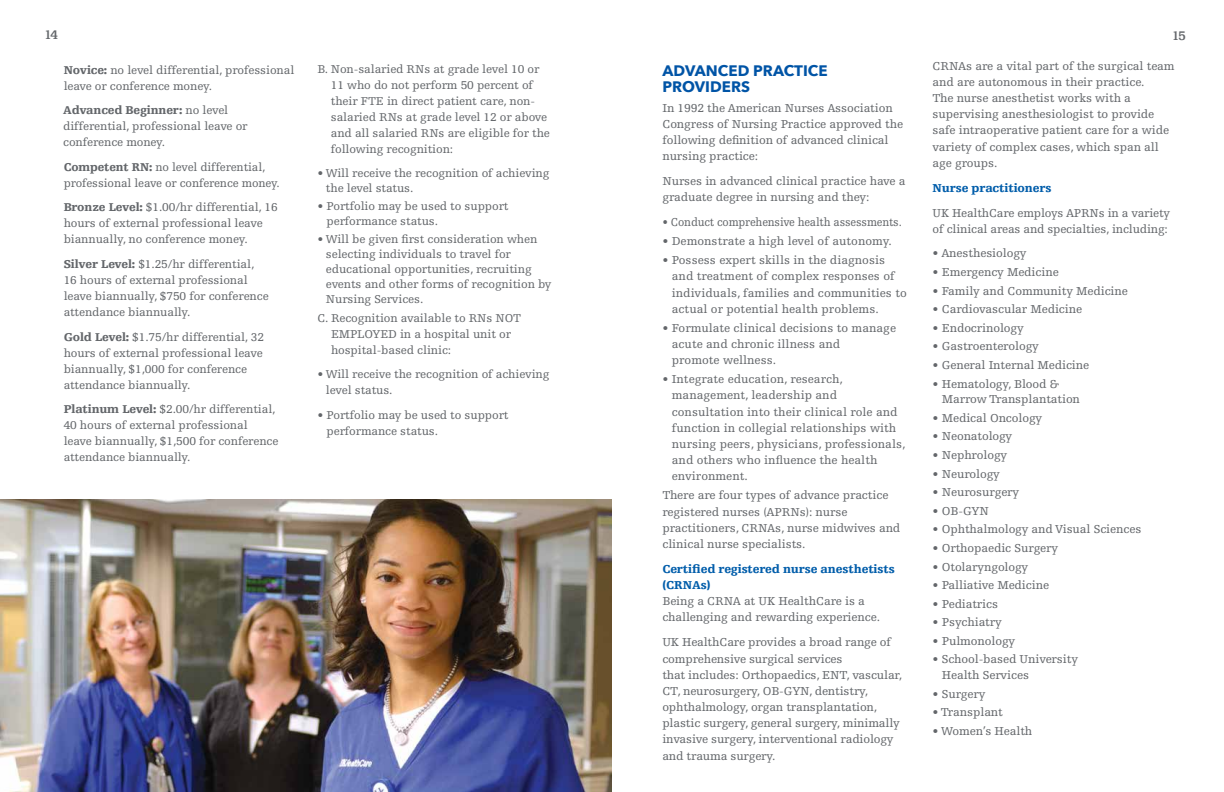
<style>
.page{position:relative;width:1224px;height:792px;background:#fff}
.page>*{position:absolute;margin:0;border:0;box-sizing:border-box;transform-origin:0 0}
.t1{font:700 15.2px/16.2px "Avenir Next";color:#0054a6}
.t2{font:700 13.2px "Egyptienne FLT Std";color:#63666a}
.t3{font:12.1px/16.2px "Egyptienne FLT Std";letter-spacing:-.01em;color:#63666a}
.t4{font:900 12.1px/16.2px "Egyptienne FLT Std";letter-spacing:-.01em;color:#005daa}
.t5{font:12.1px "Egyptienne FLT Std";letter-spacing:-.01em;color:#63666a;scale:.93 1}
.t6{font:12px/16px "Egyptienne FLT Std";letter-spacing:-.01em;color:#63666a}
.s1{font-weight:900}
</style>
<div class="page">
<img style="left:0;top:500px;width:612px;height:292px">
<p class="t2" style="left:45px;top:28px;width:15px">14</p>
<p class="t2" style="left:1172px;top:29px;width:15px">15</p>
<p class="t6" style="left:64px;top:62px;width:232px"><span class="s1">Novice:</span> no level differential, professional leave or conference money.</p>
<p class="t6" style="left:63px;top:102px;width:186px"><span class="s1">Advanced Beginner:</span> no level differential, professional leave or conference money.</p>
<p class="t6" style="left:64px;top:159px;width:218px"><span class="s1">Competent RN:</span> no level differential, professional leave or conference money.</p>
<p class="t6" style="left:64px;top:200px;width:216px"><span class="s1">Bronze Level:</span> $1.00/hr differential, 16 hours of external professional leave biannually, no conference money.</p>
<p class="t6" style="left:64px;top:256px;width:207px"><span class="s1">Silver Level:</span> $1.25/hr differential, 16 hours of external professional leave biannually, $750 for conference attendance biannually.</p>
<p class="t6" style="left:64px;top:329px;width:202px"><span class="s1">Gold Level:</span> $1.75/hr differential, 32 hours of external professional leave biannually, $1,000 for conference attendance biannually.</p>
<p class="t6" style="left:64px;top:402px;width:216px"><span class="s1">Platinum Level:</span> $2.00/hr differential, 40 hours of external professional leave biannually, $1,500 for conference attendance biannually.</p>
<p class="t6" style="left:331px;top:62px;width:221px;text-indent:-13px">B. Non-salaried RNs at grade level 10 or 11 who do not perform 50 percent of their FTE in direct patient care, non&shy;salaried RNs at grade level 12 or above and all salaried RNs are eligible for the following recognition:</p>
<p class="t6" style="left:326px;top:166px;width:225px;line-height:15px;text-indent:-8px">• Will receive the recognition of achieving the level status.</p>
<p class="t6" style="left:327px;top:199px;width:183px;line-height:15px;text-indent:-9px">• Portfolio may be used to support performance status.</p>
<p class="t6" style="left:326px;top:232px;width:227px;line-height:15px;text-indent:-8px">• Will be given first consideration when selecting individuals to travel for educational opportunities, recruiting events and other forms of recognition by Nursing Services.</p>
<p class="t6" style="left:331px;top:310px;width:192px;text-indent:-13px">C. Recognition available to RNs NOT<br>EMPLOYED in a hospital unit or hospital-based clinic:</p>
<p class="t6" style="left:326px;top:367px;width:225px;text-indent:-8px">• Will receive the recognition of achieving level status.</p>
<p class="t6" style="left:327px;top:407px;width:183px;text-indent:-9px">• Portfolio may be used to support performance status.</p>
<p class="t1" style="left:662px;top:63px;width:167px">ADVANCED PRACTICE<br>PROVIDERS</p>
<p class="t3" style="left:662px;top:100px;width:242px">In 1992 the American Nurses Association Congress of Nursing Practice approved the following definition of advanced clinical nursing practice:</p>
<p class="t3" style="left:662px;top:173px;width:245px">Nurses in advanced clinical practice have a graduate degree in nursing and they:</p>
<p class="t5" style="left:662px;top:215px;width:259px">• Conduct comprehensive health assessments.</p>
<p class="t3" style="left:662px;top:233px;width:231px">• Demonstrate a high level of autonomy.</p>
<p class="t3" style="left:672px;top:252px;width:236px;text-indent:-9px">• Possess expert skills in the diagnosis and treatment of complex responses of individuals, families and communities to actual or potential health problems.</p>
<p class="t3" style="left:672px;top:320px;width:226px;text-indent:-9px">• Formulate clinical decisions to manage acute and chronic illness and<br>promote wellness.</p>
<p class="t3" style="left:672px;top:371px;width:235px;text-indent:-9px">• Integrate education, research, management, leadership and consultation into their clinical role and function in collegial relationships with nursing peers, physicians, professionals, and others who influence the health environment.</p>
<p class="t3" style="left:662px;top:488px;width:239px">There are four types of advance practice registered nurses (APRNs): nurse practitioners, CRNAs, nurse midwives and clinical nurse specialists.</p>
<p class="t4" style="left:662px;top:561px;width:234px">Certified registered nurse anesthetists (CRNAs)</p>
<p class="t3" style="left:662px;top:593px;width:219px">Being a CRNA at UK HealthCare is a challenging and rewarding experience.</p>
<p class="t3" style="left:662px;top:634px;width:241px">UK HealthCare provides a broad range of comprehensive surgical services<br>that includes: Orthopaedics, ENT, vascular, CT, neurosurgery, OB-GYN, dentistry, ophthalmology, organ transplantation, plastic surgery, general surgery, minimally invasive surgery, interventional radiology and trauma surgery.</p>
<p class="t3" style="left:933px;top:58px;width:244px">CRNAs are a vital part of the surgical team and are autonomous in their practice.<br>The nurse anesthetist works with a supervising anesthesiologist to provide safe intraoperative patient care for a wide variety of complex cases, which span all age groups.</p>
<p class="t4" style="left:933px;top:180px;width:120px">Nurse practitioners</p>
<p class="t3" style="left:933px;top:205px;width:239px">UK HealthCare employs APRNs in a variety of clinical areas and specialties, including:</p>
<p class="t3" style="left:933px;top:246px;width:95px">• Anesthesiology</p>
<p class="t3" style="left:933px;top:264px;width:128px">• Emergency Medicine</p>
<p class="t3" style="left:933px;top:283px;width:197px">• Family and Community Medicine</p>
<p class="t3" style="left:933px;top:301px;width:151px">• Cardiovascular Medicine</p>
<p class="t3" style="left:933px;top:320px;width:93px">• Endocrinology</p>
<p class="t3" style="left:933px;top:338px;width:108px">• Gastroenterology</p>
<p class="t3" style="left:933px;top:357px;width:158px">• General Internal Medicine</p>
<p class="t3" style="left:942px;top:376px;width:140px;line-height:15.7px;text-indent:-9px">• Hematology, Blood &amp;<br>Marrow Transplantation</p>
<p class="t3" style="left:933px;top:410px;width:111px">• Medical Oncology</p>
<p class="t3" style="left:933px;top:429px;width:81px">• Neonatology</p>
<p class="t3" style="left:933px;top:447px;width:76px">• Nephrology</p>
<p class="t3" style="left:933px;top:466px;width:69px">• Neurology</p>
<p class="t3" style="left:933px;top:484px;width:88px">• Neurosurgery</p>
<p class="t3" style="left:933px;top:503px;width:58px">• OB-GYN</p>
<p class="t3" style="left:933px;top:521px;width:210px">• Ophthalmology and Visual Sciences</p>
<p class="t3" style="left:933px;top:540px;width:127px">• Orthopaedic Surgery</p>
<p class="t3" style="left:933px;top:559px;width:97px">• Otolaryngology</p>
<p class="t3" style="left:933px;top:577px;width:118px">• Palliative Medicine</p>
<p class="t3" style="left:933px;top:596px;width:67px">• Pediatrics</p>
<p class="t3" style="left:933px;top:614px;width:71px">• Psychiatry</p>
<p class="t3" style="left:933px;top:633px;width:84px">• Pulmonology</p>
<p class="t3" style="left:942px;top:652px;width:138px;line-height:15.7px;text-indent:-9px">• School-based University<br>Health Services</p>
<p class="t3" style="left:933px;top:686px;width:54px">• Surgery</p>
<p class="t3" style="left:933px;top:704px;width:72px">• Transplant</p>
<p class="t3" style="left:933px;top:723px;width:101px">• Women’s Health</p>
</div>
